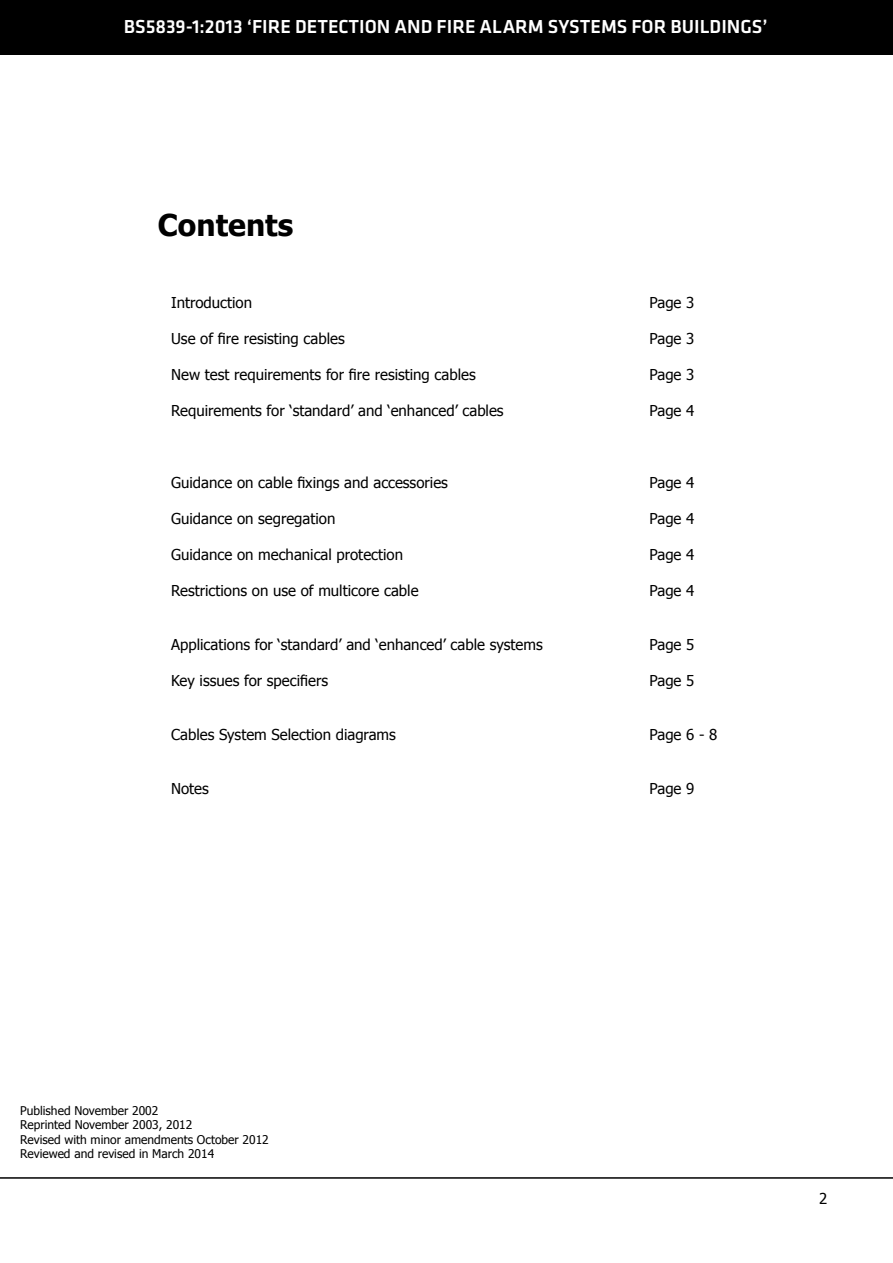
<style>
.page{position:relative;width:893px;height:1263px;background:#fff}
.page>*{position:absolute;margin:0;border:0;box-sizing:border-box;transform-origin:0 0}
.t1{font:700 30px "Tahoma";color:#000}
.t2{font:500 19.5px "Klavika Basic";color:#fff}
.t3{font:15px "Tahoma";color:#000}
.t4{font:12px/14.4px "Tahoma";color:#000}
</style>
<div class="page">
<div style="left:0;top:0;width:893px;height:54px;background:#000"></div>
<hr style="left:0;top:1177px;width:893px;height:2px;background:#000">
<h2 class="t2" style="left:124px;top:13px;width:645px">BS5839-1:2013 ‘FIRE DETECTION AND FIRE ALARM SYSTEMS FOR BUILDINGS’</h2>
<h1 class="t1" style="left:158px;top:204px;width:137px">Contents</h1>
<p class="t3" style="left:171px;top:292px;width:82px">Introduction</p>
<p class="t3" style="left:171px;top:328px;width:175px">Use of fire resisting cables</p>
<p class="t3" style="left:171px;top:364px;width:306px">New test requirements for fire resisting cables</p>
<p class="t3" style="left:171px;top:400px;width:334px">Requirements for ‘standard’ and ‘enhanced’ cables</p>
<p class="t3" style="left:171px;top:472px;width:278px">Guidance on cable fixings and accessories</p>
<p class="t3" style="left:171px;top:508px;width:166px">Guidance on segregation</p>
<p class="t3" style="left:171px;top:544px;width:233px">Guidance on mechanical protection</p>
<p class="t3" style="left:171px;top:580px;width:249px">Restrictions on use of multicore cable</p>
<p class="t3" style="left:171px;top:634px;width:373px">Applications for ‘standard’ and ‘enhanced’ cable systems</p>
<p class="t3" style="left:171px;top:670px;width:158px">Key issues for specifiers</p>
<p class="t3" style="left:171px;top:724px;width:226px">Cables System Selection diagrams</p>
<p class="t3" style="left:171px;top:778px;width:39px">Notes</p>
<p class="t3" style="left:649px;top:293px;width:46px">Page 3</p>
<p class="t3" style="left:649px;top:329px;width:46px">Page 3</p>
<p class="t3" style="left:649px;top:365px;width:46px">Page 3</p>
<p class="t3" style="left:649px;top:401px;width:46px">Page 4</p>
<p class="t3" style="left:649px;top:473px;width:46px">Page 4</p>
<p class="t3" style="left:649px;top:509px;width:46px">Page 4</p>
<p class="t3" style="left:649px;top:545px;width:46px">Page 4</p>
<p class="t3" style="left:649px;top:581px;width:46px">Page 4</p>
<p class="t3" style="left:649px;top:635px;width:46px">Page 5</p>
<p class="t3" style="left:649px;top:671px;width:46px">Page 5</p>
<p class="t3" style="left:649px;top:725px;width:69px">Page 6 - 8</p>
<p class="t3" style="left:649px;top:779px;width:46px">Page 9</p>
<p class="t4" style="left:20px;top:1103px;width:250px">Published November 2002<br>Reprinted November 2003, 2012<br>Revised with minor amendments October 2012<br>Reviewed and revised in March 2014</p>
<p class="t3" style="left:819px;top:1189px;width:10px">2</p>
</div>
